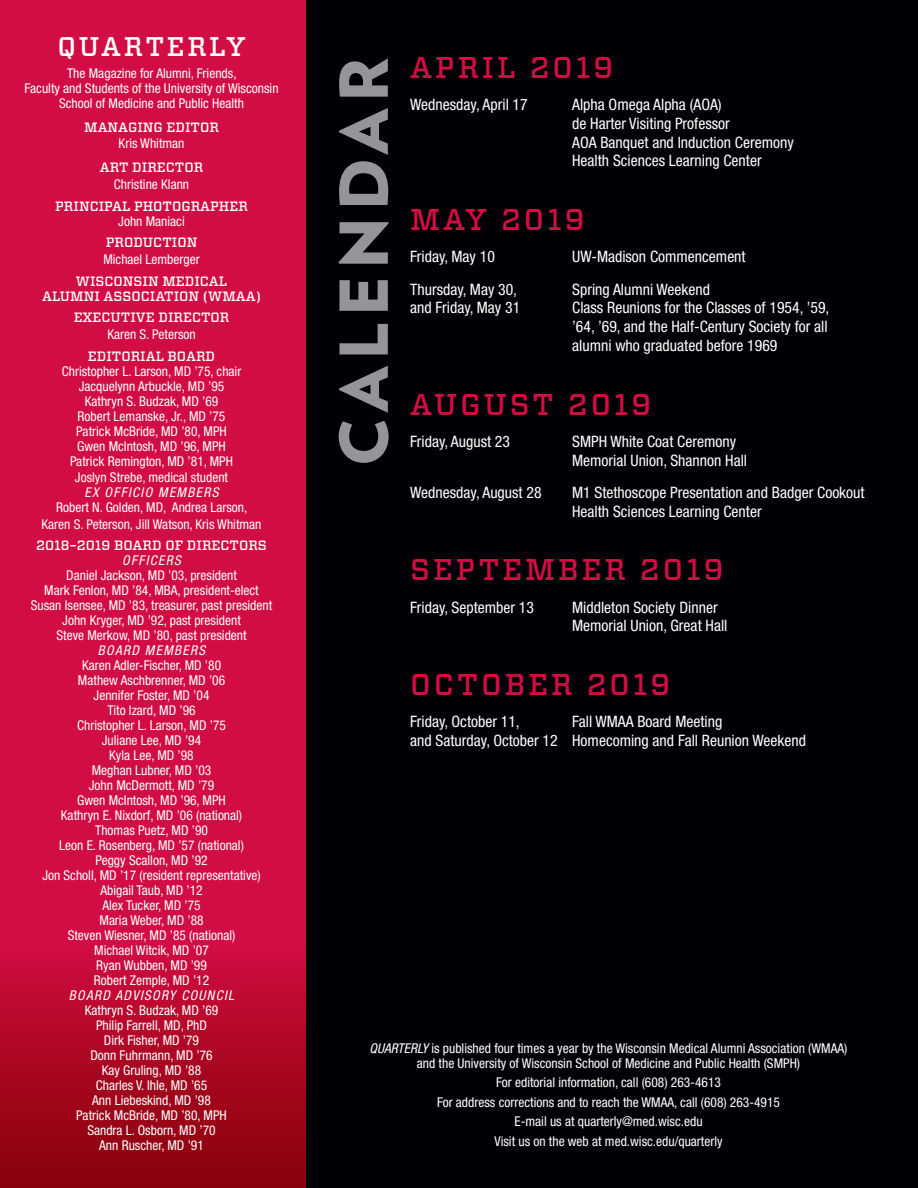
<style>
.page{position:relative;width:918px;height:1188px;background:#000006}
.page>*{position:absolute;margin:0;border:0;box-sizing:border-box;transform-origin:0 0}
.t1{font:900 66px "Verlag";letter-spacing:.1em;color:#939598}
.t2{font:500 30px "Vitesse";letter-spacing:.1em;color:#d20d44}
.t3{font:500 27px "Vitesse";letter-spacing:.1em;color:#fff}
.t4{font:condensed 15.75px/18.8px "Helvetica Neue LT Std";color:#fff}
.t5{font:condensed 13.5px/15px "Helvetica Neue LT Std";color:#fff;text-align:center}
.t6{font:500 13.5px/15px "Vitesse";color:#fff;text-align:center}
.t7{font:italic condensed 13.5px "Helvetica Neue LT Std";letter-spacing:.1em;color:#fff}
.s1{font-style:italic}
</style>
<div class="page">
<div style="left:0;top:0;width:306px;height:1188px;background:#d20d44"></div>
<div style="left:0;top:946px;width:306px;height:242px;background:linear-gradient(to bottom,#cf0c3e,#870109)"></div>
<h3 class="t3" style="left:58px;top:29px;width:190px">QUARTERLY</h3>
<p class="t5" style="left:25px;top:65px;width:256px">The Magazine for Alumni, Friends,<br>Faculty and Students of the University of Wisconsin<br>School of Medicine and Public Health</p>
<p class="t6" style="left:84px;top:120px;width:136px">MANAGING EDITOR</p>
<p class="t5" style="left:119px;top:136px;width:67px">Kris Whitman</p>
<p class="t6" style="left:100px;top:160px;width:105px">ART DIRECTOR</p>
<p class="t5" style="left:114px;top:176px;width:77px">Christine Klann</p>
<p class="t6" style="left:55px;top:198px;width:194px">PRINCIPAL PHOTOGRAPHER</p>
<p class="t5" style="left:118px;top:213px;width:68px">John Maniaci</p>
<p class="t6" style="left:106px;top:235px;width:93px">PRODUCTION</p>
<p class="t5" style="left:103px;top:251px;width:98px">Michael Lemberger</p>
<p class="t6" style="left:42px;top:273px;width:220px">WISCONSIN MEDICAL<br>ALUMNI ASSOCIATION (WMAA)</p>
<p class="t6" style="left:74px;top:310px;width:157px">EXECUTIVE DIRECTOR</p>
<p class="t5" style="left:107px;top:326px;width:90px">Karen S. Peterson</p>
<p class="t6" style="left:88px;top:348px;width:129px">EDITORIAL BOARD</p>
<p class="t5" style="left:62px;top:363px;width:181px">Christopher L. Larson, MD ’75, chair<br>Jacquelynn Arbuckle, MD ’95<br>Kathryn S. Budzak, MD ’69<br>Robert Lemanske, Jr., MD ’75<br>Patrick McBride, MD ’80, MPH<br>Gwen McIntosh, MD ’96, MPH<br>Patrick Remington, MD ’81, MPH</p>
<p class="t5" style="left:75px;top:470px;width:155px">Joslyn Strebe, medical student</p>
<p class="t7" style="left:85px;top:484px;width:135px">EX OFFICIO MEMBERS</p>
<p class="t5" style="left:42px;top:499px;width:221px;line-height:16.5px">Robert N. Golden, MD, Andrea Larson,<br>Karen S. Peterson, Jill Watson, Kris Whitman</p>
<p class="t6" style="left:36px;top:538px;width:232px">2018–2019 BOARD OF DIRECTORS</p>
<p class="t7" style="left:122px;top:553px;width:60px">OFFICERS</p>
<p class="t5" style="left:31px;top:568px;width:243px">Daniel Jackson, MD ’03, president<br>Mark Fenlon, MD ’84, MBA, president-elect Susan Isensee, MD ’83, treasurer, past president John Kryger, MD ’92, past president<br>Steve Merkow, MD ’80, past president</p>
<p class="t7" style="left:98px;top:643px;width:109px">BOARD MEMBERS</p>
<p class="t5" style="left:42px;top:658px;width:220px">Karen Adler-Fischer, MD ’80<br>Mathew Aschbrenner, MD ’06<br>Jennifer Foster, MD ’04<br>Tito Izard, MD ’96<br>Christopher L. Larson, MD ’75<br>Juliane Lee, MD ’94<br>Kyla Lee, MD ’98<br>Meghan Lubner, MD ’03<br>John McDermott, MD ’79<br>Gwen McIntosh, MD ’96, MPH<br>Kathryn E. Nixdorf, MD ’06 (national)<br>Thomas Puetz, MD ’90<br>Leon E. Rosenberg, MD ’57 (national)<br>Peggy Scallon, MD ’92<br>Jon Scholl, MD ’17 (resident representative)<br>Abigail Taub, MD ’12<br>Alex Tucker, MD ’75<br>Maria Weber, MD ’88<br>Steven Wiesner, MD ’85 (national)<br>Michael Witcik, MD ’07<br>Ryan Wubben, MD ’99<br>Robert Zemple, MD ’12</p>
<p class="t7" style="left:69px;top:988px;width:167px">BOARD ADVISORY COUNCIL</p>
<p class="t5" style="left:76px;top:1003px;width:152px">Kathryn S. Budzak, MD ’69<br>Philip Farrell, MD, PhD<br>Dirk Fisher, MD ’79<br>Donn Fuhrmann, MD ’76<br>Kay Gruling, MD ’88<br>Charles V. Ihle, MD ’65<br>Ann Liebeskind, MD ’98<br>Patrick McBride, MD ’80, MPH<br>Sandra L. Osborn, MD ’70<br>Ann Ruscher, MD ’91</p>
<h1 class="t1" style="left:310px;top:466px;width:410px;rotate:-90deg">CALENDAR</h1>
<h2 class="t2" style="left:410px;top:48px;width:205px">APRIL 2019</h2>
<p class="t4" style="left:410px;top:95px;width:119px">Wednesday, April 17</p>
<p class="t4" style="left:572px;top:95px;width:223px">Alpha Omega Alpha (AOA)<br>de Harter Visiting Professor<br>AOA Banquet and Induction Ceremony<br>Health Sciences Learning Center</p>
<h2 class="t2" style="left:410px;top:200px;width:176px">MAY 2019</h2>
<p class="t4" style="left:410px;top:247px;width:86px">Friday, May 10</p>
<p class="t4" style="left:572px;top:247px;width:175px">UW-Madison Commencement</p>
<p class="t4" style="left:410px;top:280px;width:108px">Thursday, May 30,</p>
<p class="t4" style="left:572px;top:280px;width:139px">Spring Alumni Weekend</p>
<p class="t4" style="left:410px;top:298px;width:112px">and Friday, May 31</p>
<p class="t4" style="left:572px;top:298px;width:259px;text-align:justify">Class Reunions for the Classes of 1954, ’59, ’64, ’69, and the Half-Century Society for all alumni who graduated before 1969</p>
<h2 class="t2" style="left:410px;top:384px;width:243px">AUGUST 2019</h2>
<p class="t4" style="left:410px;top:432px;width:101px">Friday, August 23</p>
<p class="t4" style="left:572px;top:432px;width:176px">SMPH White Coat Ceremony<br>Memorial Union, Shannon Hall</p>
<p class="t4" style="left:410px;top:483px;width:133px">Wednesday, August 28</p>
<p class="t4" style="left:572px;top:483px;width:294px">M1 Stethoscope Presentation and Badger Cookout<br>Health Sciences Learning Center</p>
<h2 class="t2" style="left:410px;top:550px;width:315px">SEPTEMBER 2019</h2>
<p class="t4" style="left:410px;top:598px;width:125px">Friday, September 13</p>
<p class="t4" style="left:572px;top:598px;width:157px">Middleton Society Dinner<br>Memorial Union, Great Hall</p>
<h2 class="t2" style="left:410px;top:665px;width:262px">OCTOBER 2019</h2>
<p class="t4" style="left:410px;top:712px;width:111px">Friday, October 11,</p>
<p class="t4" style="left:410px;top:712px;width:397px;text-indent:162px">Fall WMAA Board Meeting<br>and Saturday, October 12 Homecoming and Fall Reunion Weekend</p>
<p class="t5" style="left:370px;top:1041px;width:479px"><span class="s1">QUARTERLY</span> is published four times a year by the Wisconsin Medical Alumni Association (WMAA) and the University of Wisconsin School of Medicine and Public Health (SMPH)</p>
<p class="t5" style="left:437px;top:1073px;width:345px;line-height:19.5px">For editorial information, call (608) 263-4613<br>For address corrections and to reach the WMAA, call (608) 263-4915<br>E-mail us at quarterly@med.wisc.edu<br>Visit us on the web at med.wisc.edu/quarterly</p>
</div>
